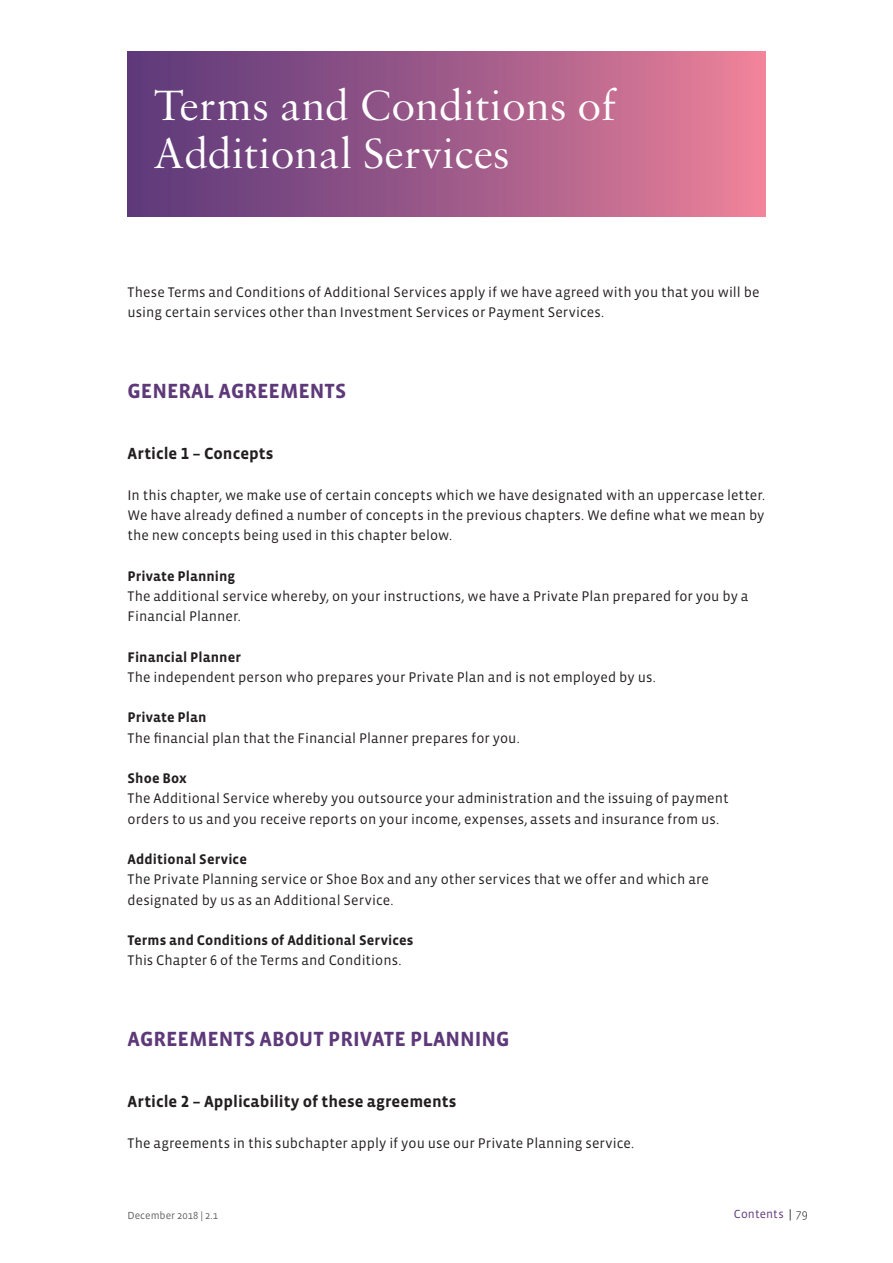
<style>
.page{position:relative;width:893px;height:1263px;background:#fff}
.page>*{position:absolute;margin:0;border:0;box-sizing:border-box;transform-origin:0 0}
.t1{font:45px/48px "Sabon MT Std";color:#fff}
.t2{font:700 21px "Vista Sans";color:#5e397a}
.t3{font:700 16.5px "Vista Sans";color:#231f20}
.t4{font:14.25px/20.2px "Vista Sans";letter-spacing:.005em;color:#231f20}
.t5{font:700 14.25px "Vista Sans";letter-spacing:.005em;color:#231f20}
.t6{font:12px "Vista Sans";letter-spacing:.015em;color:#5e397a}
.t7{font:10.5px "Vista Sans";color:#636366}
.s1{font-family:"Vista Sans Alt"}
.s2{color:#231f20}
.s3{font-weight:300;color:#231f20}
</style>
<div class="page">
<div style="left:128px;top:51px;width:637px;height:165px;background:linear-gradient(to right,#57377a,#ea8199)"></div>
<h1 class="t1" style="left:153px;top:81px;width:464px">Terms and Conditions of<br>Additional Services</h1>
<p class="t4" style="left:128px;top:282px;width:633px">These Terms and Conditions of Additional Services apply if we have agreed with you that you will be using certain services other than Investment Services or Payment Services.</p>
<h2 class="t2" style="left:128px;top:380px;width:220px">GENERAL AGREEMENTS</h2>
<p class="t3" style="left:128px;top:445px;width:147px">Article <span class="s1">1</span> – Concepts</p>
<p class="t4" style="left:128px;top:485px;width:639px;text-align:justify">In this chapter, we make use of certain concepts which we have designated with an uppercase letter.<br>We have already defined a number of concepts in the previous chapters. We define what we mean by the new concepts being used in this chapter below.</p>
<p class="t5" style="left:128px;top:568px;width:109px">Private Planning</p>
<p class="t4" style="left:128px;top:586px;width:622px">The additional service whereby, on your instructions, we have a Private Plan prepared for you by a<br>Financial Planner.</p>
<p class="t5" style="left:128px;top:649px;width:115px">Financial Planner</p>
<p class="t4" style="left:128px;top:667px;width:530px">The independent person who prepares your Private Plan and is not employed by us.</p>
<p class="t5" style="left:128px;top:710px;width:80px">Private Plan</p>
<p class="t4" style="left:128px;top:728px;width:394px">The financial plan that the Financial Planner prepares for you.</p>
<p class="t5" style="left:128px;top:771px;width:61px">Shoe Box</p>
<p class="t4" style="left:128px;top:789px;width:602px">The Additional Service whereby you outsource your administration and the issuing of payment orders to us and you receive reports on your income, expenses, assets and insurance from us.</p>
<p class="t5" style="left:128px;top:852px;width:121px">Additional Service</p>
<p class="t4" style="left:128px;top:870px;width:583px">The Private Planning service or Shoe Box and any other services that we offer and which are designated by us as an Additional Service.</p>
<p class="t5" style="left:128px;top:933px;width:287px">Terms and Conditions of Additional Services</p>
<p class="t4" style="left:128px;top:951px;width:275px">This Chapter 6 of the Terms and Conditions.</p>
<h2 class="t2" style="left:128px;top:1028px;width:384px">AGREEMENTS ABOUT PRIVATE PLANNING</h2>
<p class="t3" style="left:128px;top:1093px;width:330px">Article <span class="s1">2</span> – Applicability of these agreements</p>
<p class="t4" style="left:128px;top:1133px;width:508px">The agreements in this subchapter apply if you use our Private Planning service.</p>
<p class="t7" style="left:128px;top:1209px;width:92px">December 2018 | 2.1</p>
<p class="t6" style="left:734px;top:1208px;width:75px">Contents <span class="s2">|</span> <span class="s3">79</span></p>
</div>
